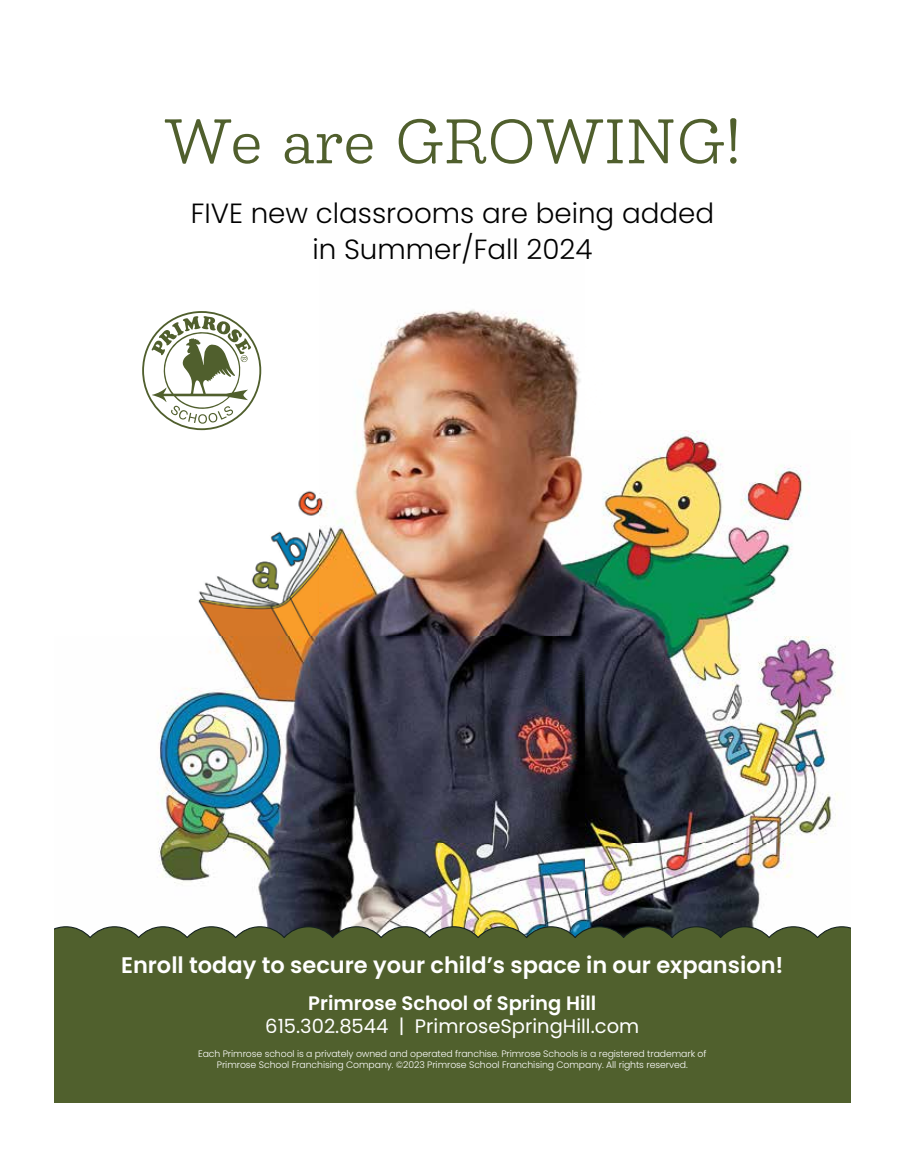
<style>
.page{position:relative;width:905px;height:1175px;background:#fff}
.page>*{position:absolute;margin:0;border:0;box-sizing:border-box;transform-origin:0 0}
.t1{font:65.85px "Madley";letter-spacing:-.01em;color:#505f2d}
.t2{font:300 27.75px/36px "Poppins";color:#000;text-align:center}
.t3{font:600 22.5px "Poppins";color:#fff}
.t4{font:19.5px "Poppins";color:#fff}
.t5{font:600 19.5px "Poppins";color:#fff}
.t6{font:300 9.3px/11.2px "Poppins";letter-spacing:-.01em;color:#fff;text-align:center}
</style>
<div class="page">
<img style="left:157px;top:309px;width:683px;height:617px">
<div style="left:54px;top:926px;width:796px;height:177px;background:#50602d"></div>
<svg style="left:142px;top:311px;width:119px;height:119px"></svg>
<h1 class="t1" style="left:163px;top:102px;width:580px">We are GROWING!</h1>
<h2 class="t2" style="left:191px;top:195px;width:525px">FIVE new classrooms are being added in Summer/Fall 2024</h2>
<h3 class="t3" style="left:121px;top:951px;width:664px">Enroll today to secure your child’s space in our expansion!</h3>
<h3 class="t5" style="left:308px;top:991px;width:289px">Primrose School of Spring Hill</h3>
<h3 class="t4" style="left:265px;top:1014px;width:375px">615.302.8544 | PrimroseSpringHill.com</h3>
<p class="t6" style="left:198px;top:1048px;width:510px">Each Primrose school is a privately owned and operated franchise. Primrose Schools is a registered trademark of<br>Primrose School Franchising Company. ©2023 Primrose School Franchising Company. All rights reserved.</p>
</div>
